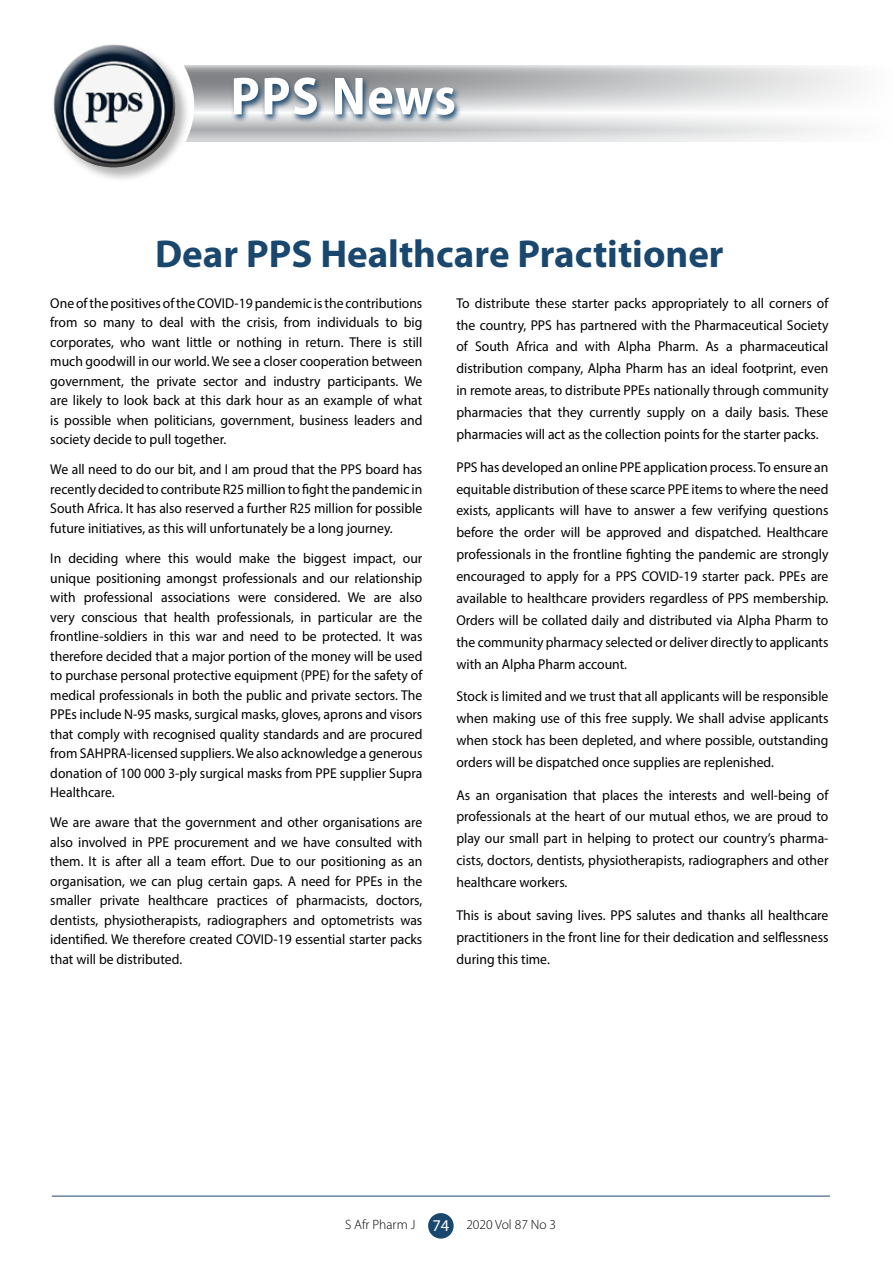
<style>
.page{position:relative;width:893px;height:1263px;background:#fff}
.page>*{position:absolute;margin:0;border:0;box-sizing:border-box;transform-origin:0 0}
.t1{font:700 semi-condensed 54px "Myriad Pro";letter-spacing:.02em;color:#fff}
.t2{font:700 39px "Myriad Pro";color:#19476e}
.t3{font:14.25px/19.5px "Myriad Pro";color:#000;text-align:justify;scale:.96 1}
.t4{font:300 13.5px "Myriad Pro";color:#000}
.s1{font-weight:400;font-size:16.5px;color:#fff}
</style>
<div class="page">
<hr style="left:52px;top:1196px;width:778px;height:1px;background:#19476e">
<svg style="left:191px;top:65px;width:661px;height:77px"></svg>
<div style="left:33px;top:25px;width:161px;height:161px;background:#fff;border-radius:50%"></div>
<div style="left:51px;top:43px;width:140px;height:140px;background:#000;opacity:.3"></div>
<div style="left:49px;top:41px;width:125px;height:100px;background:#fff;opacity:.75"></div>
<div style="left:51px;top:63px;width:125px;height:106px;background:#000;opacity:.75"></div>
<svg style="left:231px;top:75px;width:232px;height:48px;background:#8393a1"></svg>
<div style="left:428px;top:1213px;width:26px;height:25px;background:#19476e;border-radius:50%"></div>
<h1 class="t1" style="left:230px;top:61px;width:227px">PPS News</h1>
<h2 class="t2" style="left:155px;top:228px;width:570px">Dear PPS Healthcare Practitioner</h2>
<p class="t3" style="left:50px;top:293px;width:389px">One of the positives of the COVID-19 pandemic is the contributions from so many to deal with the crisis, from individuals to big corporates, who want little or nothing in return. There is still much goodwill in our world. We see a closer cooperation between government, the private sector and industry participants. We are likely to look back at this dark hour as an example of what is possible when politicians, government, business leaders and society decide to pull together.</p>
<p class="t3" style="left:50px;top:460px;width:389px">We all need to do our bit, and I am proud that the PPS board has recently decided to contribute R25 million to fight the pandemic in South Africa. It has also reserved a further R25 million for possible future initiatives, as this will unfortunately be a long journey.</p>
<p class="t3" style="left:50px;top:548px;width:389px">In deciding where this would make the biggest impact, our unique positioning amongst professionals and our relationship with professional associations were considered. We are also very conscious that health professionals, in particular are the frontline-soldiers in this war and need to be protected. It was therefore decided that a major portion of the money will be used to purchase personal protective equipment (PPE) for the safety of medical professionals in both the public and private sectors. The PPEs include N-95 masks, surgical masks, gloves, aprons and visors that comply with recognised quality standards and are procured from SAHPRA-licensed suppliers. We also acknowledge a generous donation of 100 000 3-ply surgical masks from PPE supplier Supra Healthcare.</p>
<p class="t3" style="left:50px;top:812px;width:389px">We are aware that the government and other organisations are also involved in PPE procurement and we have consulted with them. It is after all a team effort. Due to our positioning as an organisation, we can plug certain gaps. A need for PPEs in the smaller private healthcare practices of pharmacists, doctors, dentists, physiotherapists, radiographers and optometrists was identified. We therefore created COVID-19 essential starter packs that will be distributed.</p>
<p class="t3" style="left:456px;top:292px;width:389px;line-height:21.9px">To distribute these starter packs appropriately to all corners of the country, PPS has partnered with the Pharmaceutical Society of South Africa and with Alpha Pharm. As a pharmaceutical distribution company, Alpha Pharm has an ideal footprint, even in remote areas, to distribute PPEs nationally through community pharmacies that they currently supply on a daily basis. These pharmacies will act as the collection points for the starter packs.</p>
<p class="t3" style="left:456px;top:456px;width:389px;line-height:21.9px">PPS has developed an online PPE application process. To ensure an equitable distribution of these scarce PPE items to where the need exists, applicants will have to answer a few verifying questions before the order will be approved and dispatched. Healthcare professionals in the frontline fighting the pandemic are strongly encouraged to apply for a PPS COVID-19 starter pack. PPEs are available to healthcare providers regardless of PPS membership.<br>Orders will be collated daily and distributed via Alpha Pharm to the community pharmacy selected or deliver directly to applicants with an Alpha Pharm account.</p>
<p class="t3" style="left:456px;top:685px;width:389px;line-height:21.9px">Stock is limited and we trust that all applicants will be responsible when making use of this free supply. We shall advise applicants when stock has been depleted, and where possible, outstanding orders will be dispatched once supplies are replenished.</p>
<p class="t3" style="left:456px;top:784px;width:389px;line-height:21.9px">As an organisation that places the interests and well-being of professionals at the heart of our mutual ethos, we are proud to play our small part in helping to protect our country’s pharma&shy;cists, doctors, dentists, physiotherapists, radiographers and other healthcare workers.</p>
<p class="t3" style="left:456px;top:904px;width:389px;line-height:21.9px">This is about saving lives. PPS salutes and thanks all healthcare practitioners in the front line for their dedication and selflessness during this time.</p>
<p class="t4" style="left:345px;top:1216px;width:213px">S Afr Pharm J <span class="s1">74</span> 2020 Vol 87 No 3</p>
</div>
